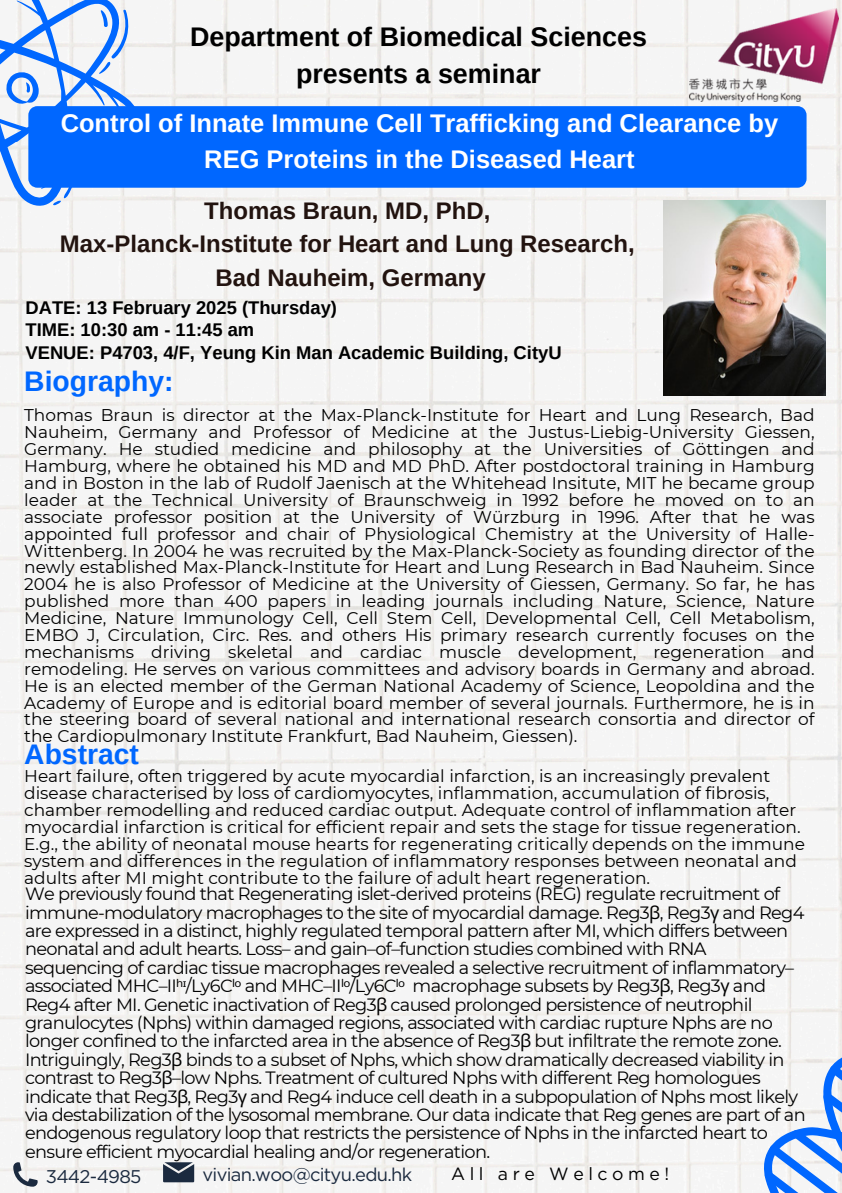
<style>
.page{position:relative;width:842px;height:1193px;background:#fff}
.page>*{position:absolute;margin:0;border:0;box-sizing:border-box;transform-origin:0 0}
.t1{font:700 28.3px "Arimo";color:#0067ff}
.t2{font:700 26.9px/37.5px "Arimo";color:#000;text-align:center}
.t3{font:700 25.45px/35.6px "Arimo";color:#fff;text-align:center}
.t4{font:700 23.95px/33.4px "Arimo";color:#22130f;text-align:center}
.t5{font:700 18.4px/22.5px "Arimo";color:#000}
.t6{font:18.35px "Gotham";letter-spacing:-.04em;color:#1b2a3f}
.t7{font:17.75px/18.4px "Montserrat";letter-spacing:-.04em;color:#000}
.t8{font:17.65px "Gotham";letter-spacing:.26em;color:#000}
.t9{font:17px/16.9px "Montserrat";color:#000;text-align:justify}
.s1{font-family:"Noto Sans"}
</style>
<div class="page">
<img style="left:0;top:0;width:841px;height:1192px">
<svg style="left:610px;top:998px;width:232px;height:194px;fill:#f5f5f5"></svg>
<svg style="left:670px;top:1029px;width:172px;height:163px"></svg>
<svg style="left:0;top:0;width:139px;height:207px"></svg>
<div style="left:28px;top:106px;width:778px;height:82px;background:#0067ff"></div>
<img style="left:690px;top:8px;width:148px;height:94px">
<svg style="left:163px;top:1161px;width:31px;height:20px"></svg>
<svg style="left:13px;top:1161px;width:25px;height:25px"></svg>
<img style="left:664px;top:200px;width:162px;height:195px">
<h1 class="t2" style="left:190px;top:18px;width:459px">Department of Biomedical Sciences presents a seminar</h1>
<h2 class="t3" style="left:61px;top:105px;width:719px">Control of Innate Immune Cell Trafficking and Clearance by<br>REG Proteins in the Diseased Heart</h2>
<p class="t4" style="left:60px;top:194px;width:576px">Thomas Braun, MD, PhD,<br>Max-Planck-Institute for Heart and Lung Research,<br>Bad Nauheim, Germany</p>
<h3 class="t5" style="left:26px;top:296px;width:538px">DATE: 13 February 2025 (Thursday)<br>TIME: 10:30 am - 11:45 am<br>VENUE: P4703, 4/F, Yeung Kin Man Academic Building, CityU</h3>
<p class="t1" style="left:24px;top:365px;width:151px">Biography:</p>
<p class="t9" style="left:24px;top:407px;width:792px">Thomas Braun is director at the Max-Planck-Institute for Heart and Lung Research, Bad Nauheim, Germany and Professor of Medicine at the Justus-Liebig-University Giessen, Germany. He studied medicine and philosophy at the Universities of Göttingen and Hamburg, where he obtained his MD and MD PhD. After postdoctoral training in Hamburg and in Boston in the lab of Rudolf Jaenisch at the Whitehead Insitute, MIT he became group leader at the Technical University of Braunschweig in 1992 before he moved on to an associate professor position at the University of Würzburg in 1996. After that he was appointed full professor and chair of Physiological Chemistry at the University of Halle-Wittenberg. In 2004 he was recruited by the Max-Planck-Society as founding director of the newly established Max-Planck-Institute for Heart and Lung Research in Bad Nauheim. Since 2004 he is also Professor of Medicine at the University of Giessen, Germany. So far, he has published more than 400 papers in leading journals including Nature, Science, Nature Medicine, Nature Immunology Cell, Cell Stem Cell, Developmental Cell, Cell Metabolism, EMBO J, Circulation, Circ. Res. and others His primary research currently focuses on the mechanisms driving skeletal and cardiac muscle development, regeneration and remodeling. He serves on various committees and advisory boards in Germany and abroad.<br>He is an elected member of the German National Academy of Science, Leopoldina and the Academy of Europe and is editorial board member of several journals. Furthermore, he is in the steering board of several national and international research consortia and director of the Cardiopulmonary Institute Frankfurt, Bad Nauheim, Giessen).</p>
<h1 class="t1" style="left:24px;top:738px;width:116px">Abstract</h1>
<p class="t9" style="left:24px;top:767px;width:782px;text-align:left">Heart failure, often triggered by acute myocardial infarction, is an increasingly prevalent disease characterised by loss of cardiomyocytes, inflammation, accumulation of fibrosis, chamber remodelling and reduced cardiac output. Adequate control of inflammation after myocardial infarction is critical for efficient repair and sets the stage for tissue regeneration.<br>E.g., the ability of neonatal mouse hearts for regenerating critically depends on the immune system and differences in the regulation of inflammatory responses between neonatal and adults after MI might contribute to the failure of adult heart regeneration.</p>
<p class="t7" style="left:25px;top:884px;width:782px">We previously found that Regenerating islet-derived proteins (REG) regulate recruitment of immune-modulatory macrophages to the site of myocardial damage. Reg3<span class="s1">β</span>, Reg3<span class="s1">γ</span> and Reg4 are expressed in a distinct, highly regulated temporal pattern after MI, which differs between neonatal and adult hearts. Loss– and gain–of–function studies combined with RNA sequencing of cardiac tissue macrophages revealed a selective recruitment of inflammatory– associated MHC–II<span class="s1">ʰᶦ</span>/Ly6C<span class="s1">ˡᵒ</span> and MHC–II<span class="s1">ˡᵒ</span>/Ly6C<span class="s1">ˡᵒ</span> macrophage subsets by Reg3<span class="s1">β</span>, Reg3<span class="s1">γ</span> and Reg4 after MI. Genetic inactivation of Reg3<span class="s1">β</span> caused prolonged persistence of neutrophil granulocytes (Nphs) within damaged regions, associated with cardiac rupture Nphs are no longer confined to the infarcted area in the absence of Reg3<span class="s1">β</span> but infiltrate the remote zone.<br>Intriguingly, Reg3<span class="s1">β</span> binds to a subset of Nphs, which show dramatically decreased viability in contrast to Reg3<span class="s1">β</span>–low Nphs. Treatment of cultured Nphs with different Reg homologues indicate that Reg3<span class="s1">β</span>, Reg3<span class="s1">γ</span> and Reg4 induce cell death in a subpopulation of Nphs most likely via destabilization of the lysosomal membrane. Our data indicate that Reg genes are part of an endogenous regulatory loop that restricts the persistence of Nphs in the infarcted heart to ensure efficient myocardial healing and/or regeneration.</p>
<h1 class="t6" style="left:46px;top:1165px;width:97px">3442-4985</h1>
<p class="t6" style="left:203px;top:1163px;width:211px">vivian.woo@cityu.edu.hk</p>
<p class="t8" style="left:451px;top:1163px;width:220px">All are Welcome!</p>
</div>
